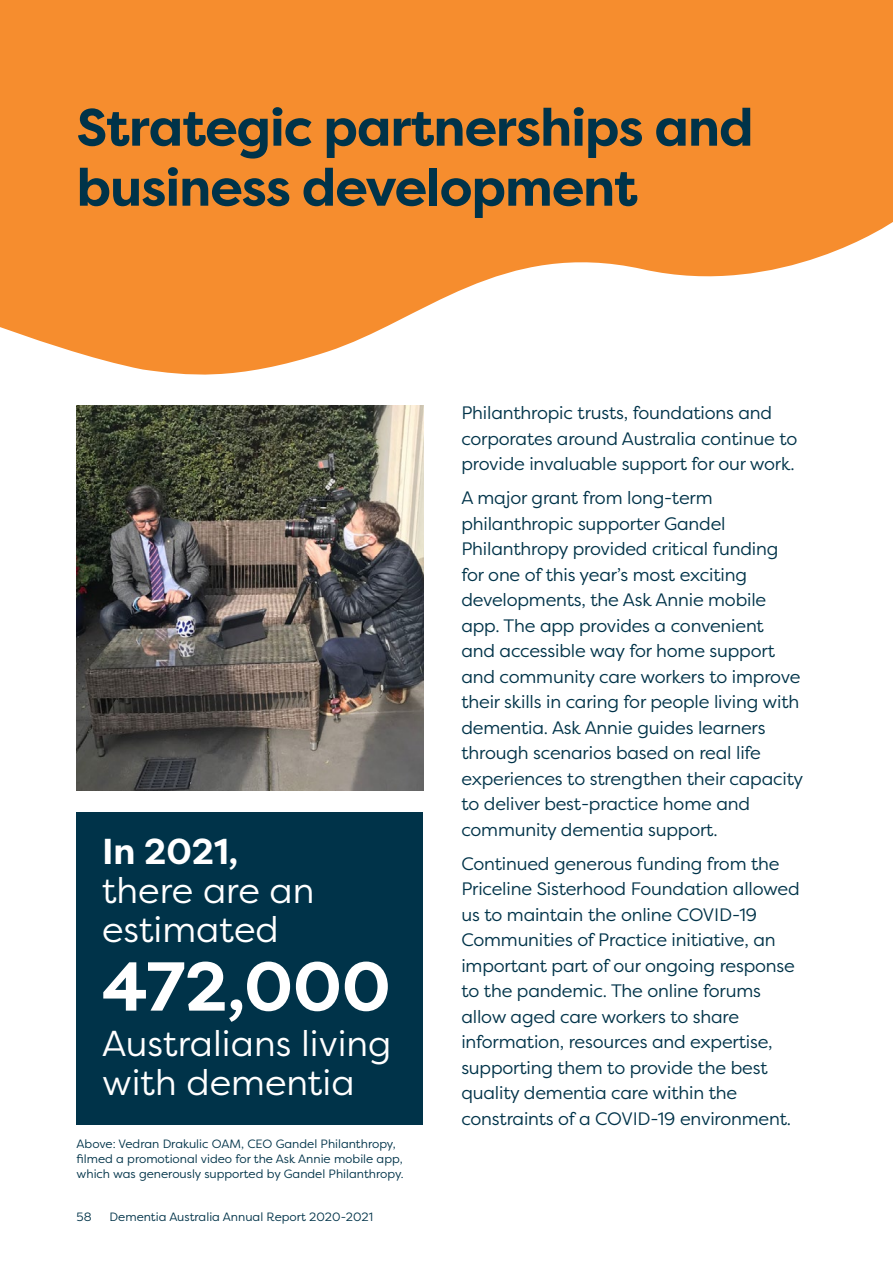
<style>
.page{position:relative;width:893px;height:1263px;background:#fff}
.page>*{position:absolute;margin:0;border:0;box-sizing:border-box;transform-origin:0 0}
.t1{font:700 69px "Filson Pro";color:#fff}
.H1_White{font:700 52.5px/60px "Filson Pro";letter-spacing:-.02em;color:#003349}
.t2{font:36px/39px "Filson Pro";color:#fff}
.Body_White{font:18px/25.5px "Filson Pro";letter-spacing:-.01em;color:#003349}
.Body_White-2{font:12px/15px "Filson Pro";color:#003349}
.s1{font-weight:700}
</style>
<div class="page">
<div style="left:77px;top:812px;width:346px;height:312px;background:#003349"></div>
<img style="left:77px;top:406px;width:346px;height:385px">
<svg style="left:0;top:0;width:893px;height:375px;fill:#f68d2e"></svg>
<h1 class="H1_White" style="left:77px;top:98px;width:679px">Strategic partnerships and business development</h1>
<p class="t2" style="left:102px;top:830px;width:214px"><span class="s1">In 2021, </span>there are an estimated</p>
<p class="t1" style="left:102px;top:943px;width:290px">472,000</p>
<p class="t2" style="left:102px;top:1022px;width:291px">Australians living with dementia</p>
<p class="Body_White-2" style="left:77px;top:1136px;width:329px">Above: Vedran Drakulic OAM, CEO Gandel Philanthropy, filmed a promotional video for the Ask Annie mobile app, which was generously supported by Gandel Philanthropy.</p>
<p class="Body_White-2" style="left:77px;top:1209px;width:17px">58</p>
<p class="Body_White-2" style="left:110px;top:1209px;width:265px">Dementia Australia Annual Report 2020-2021</p>
<p class="Body_White" style="left:461px;top:400px;width:338px">Philanthropic trusts, foundations and corporates around Australia continue to provide invaluable support for our work.</p>
<p class="Body_White" style="left:461px;top:485px;width:343px">A major grant from long-term philanthropic supporter Gandel Philanthropy provided critical funding for one of this year’s most exciting developments, the Ask Annie mobile app. The app provides a convenient<br>and accessible way for home support and community care workers to improve their skills in caring for people living with dementia. Ask Annie guides learners through scenarios based on real life experiences to strengthen their capacity to deliver best-practice home and community dementia support.</p>
<p class="Body_White" style="left:461px;top:850px;width:340px">Continued generous funding from the Priceline Sisterhood Foundation allowed us to maintain the online COVID-19<br>Communities of Practice initiative, an important part of our ongoing response to the pandemic. The online forums allow aged care workers to share information, resources and expertise, supporting them to provide the best quality dementia care within the constraints of a COVID-19 environment.</p>
</div>
